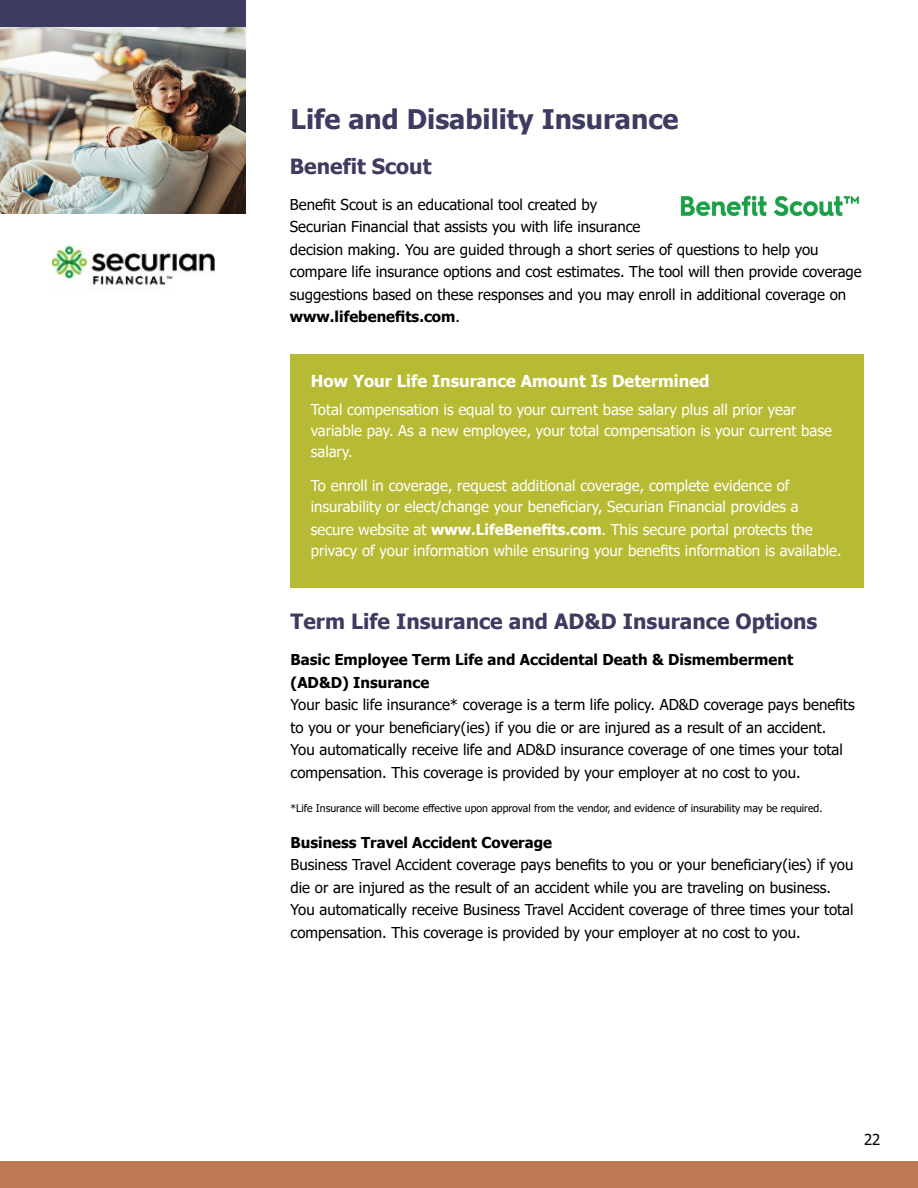
<style>
.page{position:relative;width:918px;height:1188px;background:#fff}
.page>*{position:absolute;margin:0;border:0;box-sizing:border-box;transform-origin:0 0}
.t1{font:700 27px "Tahoma";color:#3e3b60}
.t2{font:700 21px "Tahoma";color:#3e3b60}
.t3{font:700 16.5px "Tahoma";color:#fff}
.t4{font:15px/22.5px "Tahoma";color:#000}
.t5{font:15px/21px "Tahoma";color:#fff}
.t6{font:700 15px/22.5px "Tahoma";color:#000}
.t7{font:10.5px "Tahoma";color:#000}
.s1{font-weight:700}
</style>
<div class="page">
<div style="left:0;top:1161px;width:918px;height:27px;background:#be7954"></div>
<img style="left:0;top:26px;width:246px;height:188px">
<div style="left:0;top:0;width:246px;height:26px;background:#3e3b60"></div>
<div style="left:291px;top:354px;width:573px;height:234px;background:#b7bb34"></div>
<img style="left:680px;top:196px;width:180px;height:20px">
<img style="left:53px;top:243px;width:162px;height:42px">
<h1 class="t1" style="left:291px;top:100px;width:390px">Life and Disability Insurance</h1>
<h2 class="t2" style="left:290px;top:151px;width:143px">Benefit Scout</h2>
<p class="t4" style="left:290px;top:194px;width:573px">Benefit Scout is an educational tool created by<br>Securian Financial that assists you with life insurance<br>decision making. You are guided through a short series of questions to help you compare life insurance options and cost estimates. The tool will then provide coverage suggestions based on these responses and you may enroll in additional coverage on <span class="s1">www.lifebenefits.com</span>.</p>
<p class="t3" style="left:311px;top:369px;width:400px">How Your Life Insurance Amount Is Determined</p>
<p class="t5" style="left:311px;top:400px;width:523px">Total compensation is equal to your current base salary plus all prior year variable pay. As a new employee, your total compensation is your current base salary.</p>
<p class="t5" style="left:311px;top:476px;width:490px">To enroll in coverage, request additional coverage, complete evidence of insurability or elect/change your beneficiary, Securian Financial provides a</p>
<p class="t5" style="left:311px;top:520px;width:532px">secure website at <span class="s1">www.LifeBenefits.com</span>. This secure portal protects the privacy of your information while ensuring your benefits information is available.</p>
<h2 class="t2" style="left:291px;top:607px;width:528px">Term Life Insurance and AD&amp;D Insurance Options</h2>
<p class="t6" style="left:291px;top:649px;width:504px">Basic Employee Term Life and Accidental Death &amp; Dismemberment (AD&amp;D) Insurance</p>
<p class="t4" style="left:291px;top:695px;width:566px">Your basic life insurance* coverage is a term life policy. AD&amp;D coverage pays benefits to you or your beneficiary(ies) if you die or are injured as a result of an accident.<br>You automatically receive life and AD&amp;D insurance coverage of one times your total compensation. This coverage is provided by your employer at no cost to you.</p>
<p class="t7" style="left:291px;top:801px;width:533px">*Life Insurance will become effective upon approval from the vendor, and evidence of insurability may be required.</p>
<p class="t6" style="left:291px;top:832px;width:263px">Business Travel Accident Coverage</p>
<p class="t4" style="left:291px;top:854px;width:565px">Business Travel Accident coverage pays benefits to you or your beneficiary(ies) if you die or are injured as the result of an accident while you are traveling on business.<br>You automatically receive Business Travel Accident coverage of three times your total compensation. This coverage is provided by your employer at no cost to you.</p>
<p class="t4" style="left:864px;top:1130px;width:18px">22</p>
</div>
